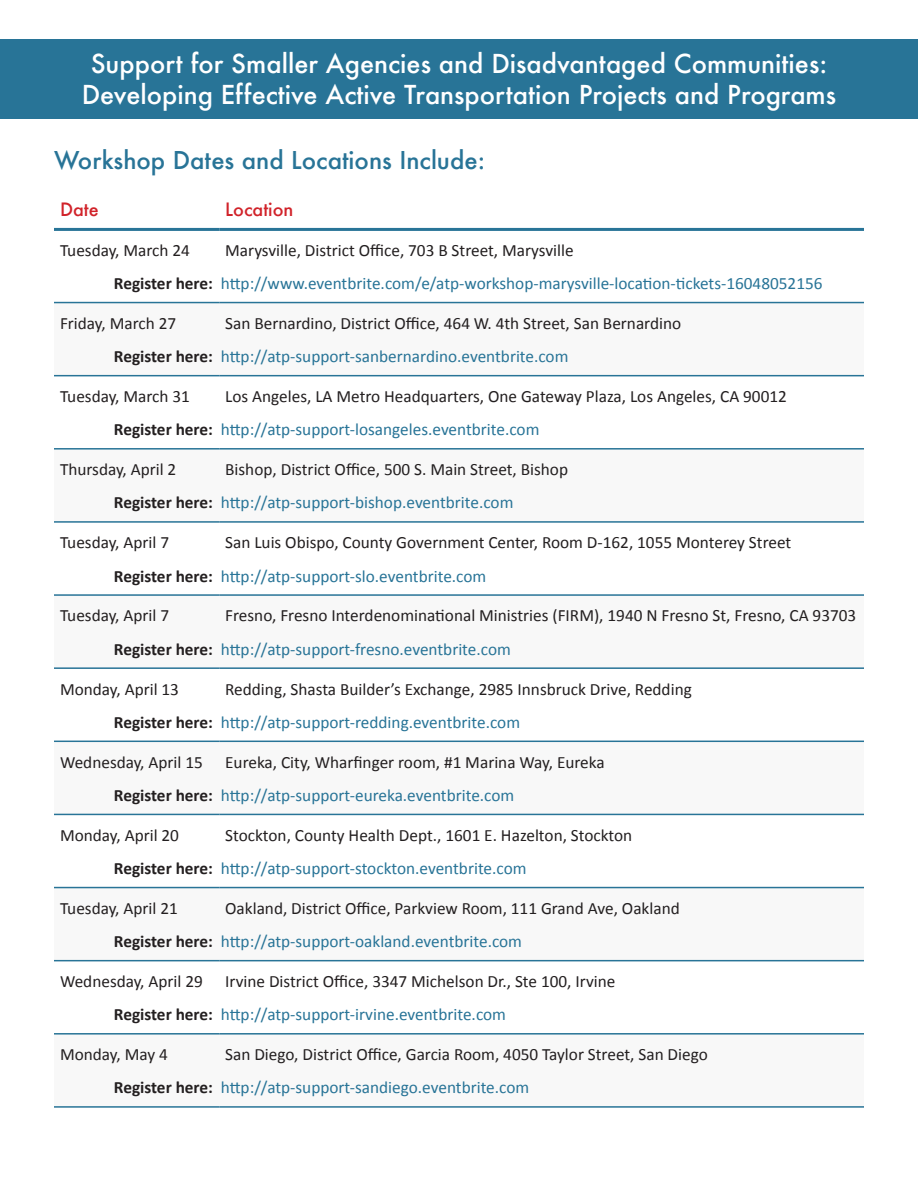
<style>
.page{position:relative;width:918px;height:1188px;background:#fff}
.page>*{position:absolute;margin:0;border:0;box-sizing:border-box;transform-origin:0 0}
.t1{font:500 25.5px/30.6px "Futura";color:#fff;text-align:center}
.t2{font:500 24px "Futura";color:#287497}
.t3{font:500 18px "Futura";color:#d1232a}
.t4{font:17.25px/33.2px "Calibri";color:#231f20}
.t5{font:17.25px/33.2px "Calibri";color:#287497}
.s1{color:#231f20}
.s2{font-weight:700;color:#231f20}
.s3{font-weight:700}
.s4{color:#287497}
</style>
<div class="page">
<div style="left:0;top:39px;width:918px;height:80px;background:#287497"></div>
<svg style="left:54px;top:303px;width:810px;height:72px"></svg>
<svg style="left:54px;top:376px;width:810px;height:1px"></svg>
<svg style="left:54px;top:740px;width:810px;height:222px"></svg>
<hr style="left:54px;top:228px;width:165px;height:3px;background:#287497">
<hr style="left:219px;top:228px;width:645px;height:3px;background:#287497">
<hr style="left:54px;top:302px;width:165px;height:1px;background:#287497">
<hr style="left:219px;top:302px;width:645px;height:1px;background:#287497">
<hr style="left:54px;top:375px;width:165px;height:1px;background:#287497">
<hr style="left:219px;top:375px;width:645px;height:1px;background:#287497">
<hr style="left:54px;top:448px;width:165px;height:2px;background:#287497">
<hr style="left:219px;top:448px;width:645px;height:2px;background:#287497">
<hr style="left:54px;top:521px;width:165px;height:2px;background:#287497">
<hr style="left:219px;top:521px;width:645px;height:2px;background:#287497">
<hr style="left:54px;top:594px;width:165px;height:2px;background:#287497">
<hr style="left:219px;top:594px;width:645px;height:2px;background:#287497">
<hr style="left:54px;top:667px;width:165px;height:2px;background:#287497">
<hr style="left:219px;top:667px;width:645px;height:2px;background:#287497">
<hr style="left:54px;top:741px;width:165px;height:1px;background:#287497">
<hr style="left:219px;top:741px;width:645px;height:1px;background:#287497">
<hr style="left:54px;top:814px;width:165px;height:1px;background:#287497">
<hr style="left:219px;top:814px;width:645px;height:1px;background:#287497">
<hr style="left:54px;top:887px;width:165px;height:1px;background:#287497">
<hr style="left:219px;top:887px;width:645px;height:1px;background:#287497">
<hr style="left:54px;top:960px;width:165px;height:1px;background:#287497">
<hr style="left:219px;top:960px;width:645px;height:1px;background:#287497">
<hr style="left:54px;top:1033px;width:165px;height:2px;background:#287497">
<hr style="left:219px;top:1033px;width:645px;height:2px;background:#287497">
<hr style="left:54px;top:1106px;width:165px;height:2px;background:#287497">
<hr style="left:219px;top:1106px;width:645px;height:2px;background:#287497">
<h1 class="t1" style="left:82px;top:48px;width:756px">Support for Smaller Agencies and Disadvantaged Communities:<br>Developing Effective Active Transportation Projects and Programs</h1>
<h2 class="t2" style="left:54px;top:143px;width:433px">Workshop Dates and Locations Include:</h2>
<p class="t3" style="left:60px;top:197px;width:40px">Date</p>
<p class="t3" style="left:225px;top:197px;width:70px">Location</p>
<p class="t4" style="left:60px;top:234px;width:132px">Tuesday, March 24</p>
<p class="t5" style="left:114px;top:234px;width:710px;text-indent:111px"><span class="s1">Marysville, District Office, 703 B Street, Marysville<br></span><span class="s2">Register here:</span> http://www.eventbrite.com/e/atp-workshop-marysville-location-tickets-16048052156</p>
<p class="t4" style="left:60px;top:307px;width:118px">Friday, March 27</p>
<p class="t4" style="left:114px;top:307px;width:569px;text-indent:111px">San Bernardino, District Office, 464 W. 4th Street, San Bernardino<br><span class="s3">Register here:</span> <span class="s4">http://atp-support-sanbernardino.eventbrite.com</span></p>
<p class="t4" style="left:60px;top:380px;width:132px">Tuesday, March 31</p>
<p class="t4" style="left:114px;top:380px;width:674px;text-indent:111px">Los Angeles, LA Metro Headquarters, One Gateway Plaza, Los Angeles, CA 90012<br><span class="s3">Register here:</span> <span class="s4">http://atp-support-losangeles.eventbrite.com</span></p>
<p class="t4" style="left:60px;top:453px;width:118px">Thursday, April 2</p>
<p class="t4" style="left:114px;top:453px;width:456px;text-indent:111px">Bishop, District Office, 500 S. Main Street, Bishop<br><span class="s3">Register here:</span> <span class="s4">http://atp-support-bishop.eventbrite.com</span></p>
<p class="t4" style="left:60px;top:526px;width:111px">Tuesday, April 7</p>
<p class="t4" style="left:114px;top:526px;width:679px;text-indent:111px">San Luis Obispo, County Government Center, Room D-162, 1055 Monterey Street<br><span class="s3">Register here:</span> <span class="s4">http://atp-support-slo.eventbrite.com</span></p>
<p class="t4" style="left:60px;top:599px;width:111px">Tuesday, April 7</p>
<p class="t4" style="left:114px;top:599px;width:744px;text-indent:111px">Fresno, Fresno Interdenominational Ministries (FIRM), 1940 N Fresno St, Fresno, CA 93703<br><span class="s3">Register here:</span> <span class="s4">http://atp-support-fresno.eventbrite.com</span></p>
<p class="t4" style="left:60px;top:672px;width:121px">Monday, April 13</p>
<p class="t4" style="left:114px;top:672px;width:579px;text-indent:111px">Redding, Shasta Builder’s Exchange, 2985 Innsbruck Drive, Redding<br><span class="s3">Register here:</span> <span class="s4">http://atp-support-redding.eventbrite.com</span></p>
<p class="t4" style="left:60px;top:745px;width:144px">Wednesday, April 15</p>
<p class="t4" style="left:114px;top:745px;width:492px;text-indent:111px">Eureka, City, Wharfinger room, #1 Marina Way, Eureka<br><span class="s3">Register here:</span> <span class="s4">http://atp-support-eureka.eventbrite.com</span></p>
<p class="t4" style="left:60px;top:819px;width:121px">Monday, April 20</p>
<p class="t4" style="left:114px;top:819px;width:520px;text-indent:111px">Stockton, County Health Dept., 1601 E. Hazelton, Stockton<br><span class="s3">Register here:</span> <span class="s4">http://atp-support-stockton.eventbrite.com</span></p>
<p class="t4" style="left:60px;top:892px;width:119px">Tuesday, April 21</p>
<p class="t4" style="left:114px;top:892px;width:567px;text-indent:111px">Oakland, District Office, Parkview Room, 111 Grand Ave, Oakland<br><span class="s3">Register here:</span> <span class="s4">http://atp-support-oakland.eventbrite.com</span></p>
<p class="t4" style="left:60px;top:965px;width:144px">Wednesday, April 29</p>
<p class="t4" style="left:114px;top:965px;width:503px;text-indent:111px">Irvine District Office, 3347 Michelson Dr., Ste 100, Irvine<br><span class="s3">Register here:</span> <span class="s4">http://atp-support-irvine.eventbrite.com</span></p>
<p class="t4" style="left:60px;top:1038px;width:109px">Monday, May 4</p>
<p class="t4" style="left:114px;top:1038px;width:595px;text-indent:111px">San Diego, District Office, Garcia Room, 4050 Taylor Street, San Diego<br><span class="s3">Register here:</span> <span class="s4">http://atp-support-sandiego.eventbrite.com</span></p>
</div>
